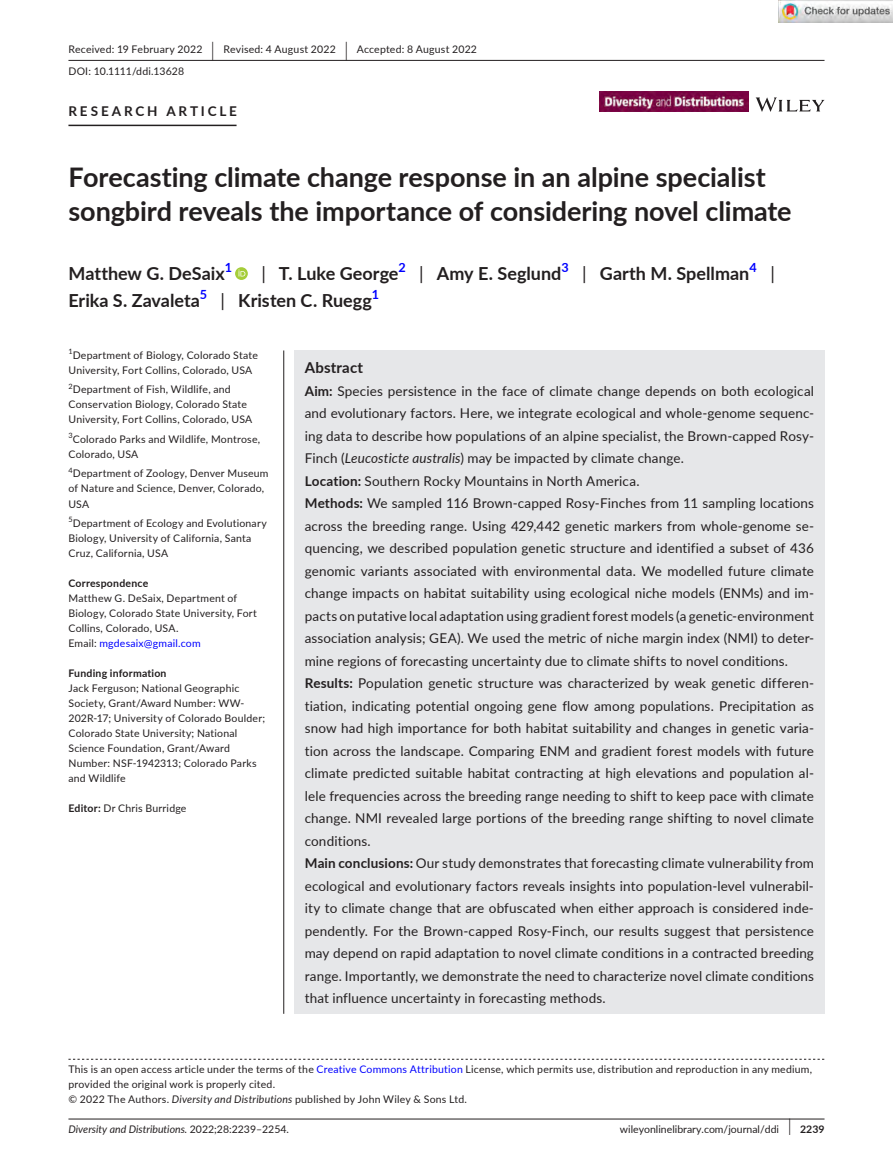
<style>
.page{position:relative;width:893px;height:1174px;background:#fff}
.page>*{position:absolute;margin:0;border:0;box-sizing:border-box;transform-origin:0 0}
.t1{font:700 27px/34.5px "Lato";letter-spacing:-.005em;color:#231f20}
.t2{font:700 18px "Lato";color:#231f20}
.t3{font:18px "Lato";color:#231f20}
.t4{font:700 15px "Lato";letter-spacing:.015em;color:#231f20}
.t5{font:13.5px/22.5px "Lato";letter-spacing:.01em;color:#231f20}
.t6{font:700 13.5px "Lato";letter-spacing:.21em;color:#231f20}
.t7{font:700 12.6px "Lato";color:#00f}
.t8{font:10.5px/15px "Lato";letter-spacing:.02em;color:#231f20}
.t9{font:italic 10.5px "Lato";color:#231f20}
.t10{font:10.5px "Lato";color:#231f20}
.t11{font:700 10.5px "Lato";letter-spacing:.02em;color:#231f20}
.t12{font:7.35px "Lato";color:#231f20}
.s1{font-size:19.65px}
.s2{font-weight:400}
.s3{color:#00f}
.s4{font-weight:700}
.s5{font-style:italic}
.s6{font-style:normal}
.s7{font-size:17.4px}
</style>
<div class="page">
<hr style="left:68px;top:1118px;width:756px;height:1px;background:#231f20">
<svg style="left:756px;top:97px;width:68px;height:15px"></svg>
<img style="left:599px;top:91px;width:149px;height:21px">
<hr style="left:68px;top:60px;width:756px;height:1px;background:#231f20">
<hr style="left:68px;top:125px;width:169px;height:1px;background:#231f20">
<svg style="left:235px;top:267px;width:13px;height:13px"></svg>
<svg style="left:238px;top:269px;width:7px;height:7px"></svg>
<svg style="left:68px;top:1058px;width:756px;height:1px"></svg>
<div style="left:294px;top:350px;width:530px;height:663px;background:#e6e7e9"></div>
<hr style="left:283px;top:350px;width:1px;height:663px;background:#231f20">
<img style="left:779px;top:0;width:114px;height:23px">
<p class="t8" style="left:68px;top:38px;width:410px;line-height:21.8px">Received: 19 February 2022 <span class="s1">|</span> Revised: 4 August 2022 <span class="s1">|</span> Accepted: 8 August 2022<br>DOI: 10.1111/ddi.13628</p>
<p class="t6" style="left:68px;top:101px;width:170px">RESEARCH ARTICLE</p>
<h1 class="t1" style="left:68px;top:159px;width:725px">Forecasting climate change response in an alpine specialist songbird reveals the importance of considering novel climate</h1>
<h2 class="t2" style="left:68px;top:260px;width:158px">Matthew G. DeSaix</h2>
<p class="t7" style="left:225px;top:258px;width:9px">1</p>
<h2 class="t2" style="left:261px;top:260px;width:139px"><span class="s2">|</span> T. Luke George</h2>
<p class="t7" style="left:398px;top:258px;width:9px">2</p>
<h2 class="t2" style="left:419px;top:260px;width:144px"><span class="s2">|</span> Amy E. Seglund</h2>
<p class="t7" style="left:561px;top:258px;width:9px">3</p>
<h2 class="t2" style="left:582px;top:260px;width:169px"><span class="s2">|</span> Garth M. Spellman</h2>
<p class="t7" style="left:749px;top:258px;width:9px">4</p>
<h2 class="t3" style="left:770px;top:260px;width:6px">|</h2>
<h2 class="t2" style="left:68px;top:287px;width:133px">Erika S. Zavaleta</h2>
<p class="t7" style="left:200px;top:285px;width:9px">5</p>
<h2 class="t2" style="left:221px;top:287px;width:153px"><span class="s2">|</span> Kristen C. Ruegg</h2>
<p class="t7" style="left:372px;top:285px;width:9px">1</p>
<p class="t12" style="left:68px;top:346px;width:6px">1</p>
<p class="t8" style="left:68px;top:347px;width:191px;text-align:center">Department of Biology, Colorado State<br>University, Fort Collins, Colorado, USA</p>
<p class="t12" style="left:68px;top:381px;width:6px">2</p>
<p class="t8" style="left:68px;top:382px;width:185px;text-indent:4px">Department of Fish, Wildlife, and<br>Conservation Biology, Colorado State<br>University, Fort Collins, Colorado, USA</p>
<p class="t8" style="left:68px;top:431px;width:193px"><sup>3</sup>Colorado Parks and Wildlife, Montrose,<br>Colorado, USA</p>
<p class="t8" style="left:68px;top:466px;width:202px"><sup>4</sup>Department of Zoology, Denver Museum of Nature and Science, Denver, Colorado,<br>USA</p>
<p class="t8" style="left:68px;top:515px;width:200px"><sup>5</sup>Department of Ecology and Evolutionary<br>Biology, University of California, Santa<br>Cruz, California, USA</p>
<p class="t11" style="left:68px;top:575px;width:81px">Correspondence</p>
<p class="t8" style="left:68px;top:590px;width:190px">Matthew G. DeSaix, Department of<br>Biology, Colorado State University, Fort<br>Collins, Colorado, USA.<br>Email: <span class="s3">mgdesaix@gmail.com</span></p>
<p class="t11" style="left:68px;top:665px;width:100px">Funding information</p>
<p class="t8" style="left:68px;top:680px;width:198px">Jack Ferguson; National Geographic Society, Grant/Award Number: WW-202R-17; University of Colorado Boulder; Colorado State University; National Science Foundation, Grant/Award Number: NSF-1942313; Colorado Parks and Wildlife</p>
<p class="t8" style="left:68px;top:800px;width:120px"><span class="s4">Editor:</span> Dr Chris Burridge</p>
<p class="t4" style="left:305px;top:356px;width:60px">Abstract</p>
<p class="t5" style="left:305px;top:379px;width:511px"><span class="s4">Aim:</span> Species persistence in the face of climate change depends on both ecological and evolutionary factors. Here, we integrate ecological and whole-genome sequenc&shy;ing data to describe how populations of an alpine specialist, the Brown-capped Rosy-Finch (<span class="s5">Leucosticte australis</span>) may be impacted by climate change.<br><span class="s4">Location:</span> Southern Rocky Mountains in North America.<br><span class="s4">Methods:</span> We sampled 116 Brown-capped Rosy-Finches from 11 sampling locations across the breeding range. Using 429,442 genetic markers from whole-genome se&shy;quencing, we described population genetic structure and identified a subset of 436 genomic variants associated with environmental data. We modelled future climate change impacts on habitat suitability using ecological niche models (ENMs) and im&shy;pacts on putative local adaptation using gradient forest models (a genetic-environment association analysis; GEA). We used the metric of niche margin index (NMI) to deter&shy;mine regions of forecasting uncertainty due to climate shifts to novel conditions.<br><span class="s4">Results:</span> Population genetic structure was characterized by weak genetic differen&shy;tiation, indicating potential ongoing gene flow among populations. Precipitation as snow had high importance for both habitat suitability and changes in genetic varia&shy;tion across the landscape. Comparing ENM and gradient forest models with future climate predicted suitable habitat contracting at high elevations and population al&shy;lele frequencies across the breeding range needing to shift to keep pace with climate change. NMI revealed large portions of the breeding range shifting to novel climate conditions.<br><span class="s4">Main conclusions:</span> Our study demonstrates that forecasting climate vulnerability from ecological and evolutionary factors reveals insights into population-level vulnerabil&shy;ity to climate change that are obfuscated when either approach is considered inde&shy;pendently. For the Brown-capped Rosy-Finch, our results suggest that persistence may depend on rapid adaptation to novel climate conditions in a contracted breeding range. Importantly, we demonstrate the need to characterize novel climate conditions that influence uncertainty in forecasting methods.</p>
<p class="t8" style="left:68px;top:1061px;width:745px">This is an open access article under the terms of the <span class="s3">Creative Commons Attribution</span> License, which permits use, distribution and reproduction in any medium, provided the original work is properly cited.<br>© 2022 The Authors. <span class="s5">Diversity and Distributions</span> published by John Wiley &amp; Sons Ltd.</p>
<p class="t9" style="left:68px;top:1121px;width:222px">Diversity and Distributions. <span class="s6">2022;28:2239–2254.</span></p>
<p class="t10" style="left:620px;top:1121px;width:206px">wileyonlinelibrary.com/journal/ddi <span class="s7">|</span> <span class="s4">2239</span></p>
</div>
